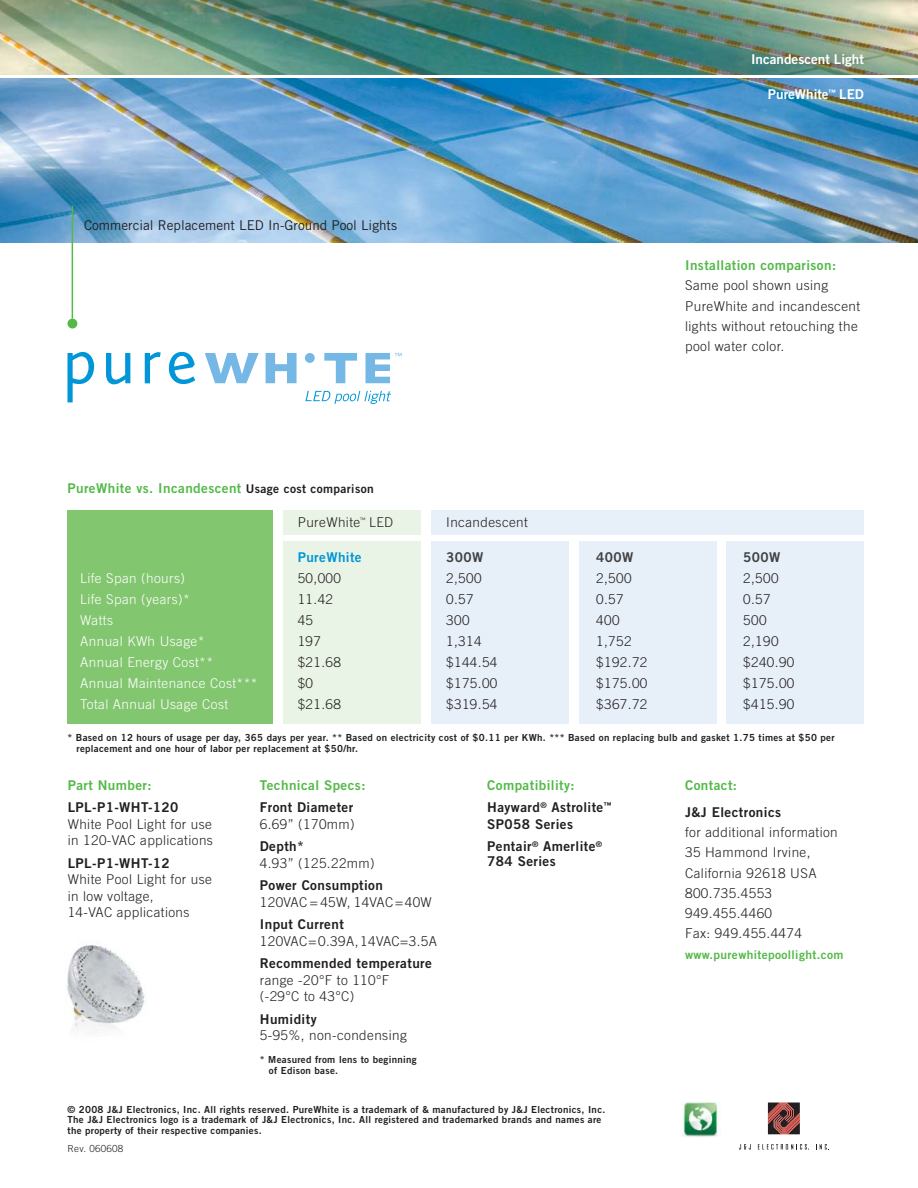
<style>
.page{position:relative;width:918px;height:1188px;background:#fff}
.page>*{position:absolute;margin:0;border:0;box-sizing:border-box;transform-origin:0 0}
.t1{font:300 13.5px/20.2px "Trade Gothic";letter-spacing:.03em;color:#231f20}
.t2{font:13.5px/22.5px "Trade Gothic Bold Two";letter-spacing:.03em;color:#231f20}
.t3{font:300 13.5px "Trade Gothic";letter-spacing:.03em;color:#fff}
.t4{font:13.5px "Trade Gothic Bold Two";letter-spacing:.03em;color:#54b948}
.t5{font:13.5px "Trade Gothic";color:#231f20}
.t6{font:13.5px "Trade Gothic Bold Two";color:#fff}
.t7{font:13.5px "Trade Gothic Bold Two";letter-spacing:.03em;color:#404040}
.t8{font:13.5px "Trade Gothic Bold Two";letter-spacing:.03em;color:#0096d7}
.t9{font:12px "Trade Gothic Bold Two";letter-spacing:.03em;color:#54b948}
.t10{font:9.75px/10.9px "Trade Gothic Bold Two";letter-spacing:.03em;color:#231f20}
.t11{font:300 9.75px "Trade Gothic";letter-spacing:.03em;color:#231f20}
.s1{font-size:12px;color:#231f20}
.s2{color:#54b948}
</style>
<div class="page">
<img style="left:67px;top:945px;width:78px;height:85px">
<img style="left:0;top:79px;width:918px;height:164px">
<img style="left:0;top:0;width:918px;height:75px">
<div style="left:284px;top:541px;width:137px;height:182px;background:#eaf4e6"></div>
<div style="left:431px;top:541px;width:138px;height:182px;background:#e7eff9"></div>
<div style="left:579px;top:541px;width:137px;height:182px;background:#e7eff9"></div>
<div style="left:726px;top:541px;width:138px;height:182px;background:#e7eff9"></div>
<div style="left:284px;top:510px;width:137px;height:24px;background:#eaf4e6"></div>
<div style="left:68px;top:510px;width:205px;height:213px;background:#83c670"></div>
<div style="left:431px;top:510px;width:433px;height:24px;background:#e7eff9"></div>
<hr style="left:72px;top:206px;width:1px;height:113px;background:#54b948">
<div style="left:68px;top:319px;width:9px;height:10px;background:#54b948;border-radius:50%"></div>
<svg style="left:305px;top:391px;width:86px;height:13px"></svg>
<svg style="left:68px;top:352px;width:26px;height:50px"></svg>
<svg style="left:106px;top:353px;width:24px;height:31px"></svg>
<svg style="left:145px;top:352px;width:16px;height:31px"></svg>
<svg style="left:169px;top:352px;width:26px;height:32px"></svg>
<svg style="left:205px;top:353px;width:54px;height:30px"></svg>
<svg style="left:266px;top:353px;width:31px;height:30px"></svg>
<svg style="left:324px;top:353px;width:33px;height:30px"></svg>
<div style="left:305px;top:353px;width:10px;height:10px;background:#75b7e5;border-radius:50%"></div>
<svg style="left:366px;top:353px;width:36px;height:30px"></svg>
<svg style="left:739px;top:1144px;width:12px;height:5px"></svg>
<svg style="left:758px;top:1144px;width:51px;height:6px"></svg>
<svg style="left:816px;top:1144px;width:13px;height:6px"></svg>
<svg style="left:768px;top:1103px;width:32px;height:31px"></svg>
<img style="left:682px;top:1102px;width:39px;height:35px">
<p class="t5" style="left:84px;top:220px;width:315px">Commercial Replacement LED In-Ground Pool Lights</p>
<p class="t4" style="left:67px;top:483px;width:308px">PureWhite vs. Incandescent <span class="s1">Usage cost comparison</span></p>
<p class="t6" style="left:751px;top:54px;width:114px">Incandescent Light</p>
<p class="t6" style="left:768px;top:90px;width:98px">PureWhite<sup>™</sup> LED</p>
<p class="t4" style="left:685px;top:260px;width:153px">Installation comparison:</p>
<p class="t1" style="left:685px;top:277px;width:177px">Same pool shown using<br>PureWhite and incandescent lights without retouching the pool water color.</p>
<p class="t1" style="left:298px;top:514px;width:97px">PureWhite<sup>™</sup> LED</p>
<p class="t1" style="left:446px;top:514px;width:83px">Incandescent</p>
<p class="t8" style="left:298px;top:552px;width:65px">PureWhite</p>
<p class="t7" style="left:446px;top:552px;width:39px">300W</p>
<p class="t7" style="left:596px;top:552px;width:39px">400W</p>
<p class="t7" style="left:743px;top:552px;width:39px">500W</p>
<p class="t3" style="left:80px;top:573px;width:106px">Life Span (hours)</p>
<p class="t1" style="left:298px;top:570px;width:45px">50,000</p>
<p class="t1" style="left:446px;top:570px;width:37px">2,500</p>
<p class="t1" style="left:596px;top:570px;width:37px">2,500</p>
<p class="t1" style="left:743px;top:570px;width:37px">2,500</p>
<p class="t3" style="left:80px;top:594px;width:111px">Life Span (years)*</p>
<p class="t1" style="left:298px;top:591px;width:37px">11.42</p>
<p class="t1" style="left:446px;top:591px;width:29px">0.57</p>
<p class="t1" style="left:596px;top:591px;width:29px">0.57</p>
<p class="t1" style="left:743px;top:591px;width:29px">0.57</p>
<p class="t3" style="left:80px;top:615px;width:34px">Watts</p>
<p class="t1" style="left:298px;top:612px;width:17px">45</p>
<p class="t1" style="left:446px;top:612px;width:25px">300</p>
<p class="t1" style="left:596px;top:612px;width:25px">400</p>
<p class="t1" style="left:743px;top:612px;width:25px">500</p>
<p class="t3" style="left:80px;top:636px;width:126px">Annual KWh Usage*</p>
<p class="t1" style="left:298px;top:633px;width:25px">197</p>
<p class="t1" style="left:446px;top:633px;width:37px">1,314</p>
<p class="t1" style="left:596px;top:633px;width:37px">1,752</p>
<p class="t1" style="left:743px;top:633px;width:37px">2,190</p>
<p class="t3" style="left:80px;top:657px;width:134px">Annual Energy Cost**</p>
<p class="t1" style="left:298px;top:654px;width:45px">$21.68</p>
<p class="t1" style="left:446px;top:654px;width:53px">$144.54</p>
<p class="t1" style="left:596px;top:654px;width:53px">$192.72</p>
<p class="t1" style="left:743px;top:654px;width:53px">$240.90</p>
<p class="t3" style="left:80px;top:678px;width:179px">Annual Maintenance Cost***</p>
<p class="t1" style="left:298px;top:675px;width:17px">$0</p>
<p class="t1" style="left:446px;top:675px;width:53px">$175.00</p>
<p class="t1" style="left:596px;top:675px;width:53px">$175.00</p>
<p class="t1" style="left:743px;top:675px;width:53px">$175.00</p>
<p class="t3" style="left:80px;top:699px;width:149px">Total Annual Usage Cost</p>
<p class="t1" style="left:298px;top:696px;width:45px">$21.68</p>
<p class="t1" style="left:446px;top:696px;width:53px">$319.54</p>
<p class="t1" style="left:596px;top:696px;width:53px">$367.72</p>
<p class="t1" style="left:743px;top:696px;width:53px">$415.90</p>
<p class="t10" style="left:77px;top:734px;width:760px;text-indent:-9px">* Based on 12 hours of usage per day, 365 days per year. ** Based on electricity cost of $0.11 per KWh. *** Based on replacing bulb and gasket 1.75 times at $50 per replacement and one hour of labor per replacement at $50/hr.</p>
<p class="t4" style="left:68px;top:780px;width:85px">Part Number:</p>
<p class="t2" style="left:68px;top:798px;width:112px">LPL-P1-WHT-120</p>
<p class="t1" style="left:68px;top:818px;width:147px;line-height:16.5px">White Pool Light for use in 120-VAC applications</p>
<p class="t2" style="left:68px;top:853px;width:104px">LPL-P1-WHT-12</p>
<p class="t1" style="left:68px;top:873px;width:146px;line-height:16.5px">White Pool Light for use in low voltage,<br>14-VAC applications</p>
<p class="t4" style="left:260px;top:780px;width:107px">Technical Specs:</p>
<p class="t2" style="left:260px;top:798px;width:95px">Front Diameter</p>
<p class="t1" style="left:260px;top:816px;width:96px">6.69” (170mm)</p>
<p class="t2" style="left:260px;top:837px;width:46px">Depth*</p>
<p class="t1" style="left:260px;top:855px;width:116px">4.93” (125.22mm)</p>
<p class="t2" style="left:260px;top:876px;width:125px">Power Consumption</p>
<p class="t1" style="left:260px;top:894px;width:173px">120VAC = 45W, 14VAC=40W</p>
<p class="t2" style="left:260px;top:915px;width:85px">Input Current</p>
<p class="t1" style="left:260px;top:933px;width:179px">120VAC=0.39A,14VAC=3.5A</p>
<p class="t2" style="left:260px;top:954px;width:174px">Recommended temperature</p>
<p class="t1" style="left:260px;top:974px;width:131px;line-height:16.5px">range -20°F to 110°F (-29°C to 43°C)</p>
<p class="t2" style="left:260px;top:1009px;width:58px">Humidity</p>
<p class="t1" style="left:260px;top:1027px;width:148px">5-95%, non-condensing</p>
<p class="t10" style="left:269px;top:1055px;width:149px;text-indent:-9px">* Measured from lens to beginning of Edison base.</p>
<p class="t2" style="left:487px;top:775px;width:126px"><span class="s2">Compatibility:<br></span>Hayward<sup>®</sup> Astrolite<sup>™</sup></p>
<p class="t2" style="left:487px;top:814px;width:116px">SP058 Series<br>Pentair<sup>®</sup> Amerlite<sup>®</sup></p>
<p class="t2" style="left:487px;top:852px;width:70px">784 Series</p>
<p class="t10" style="left:68px;top:1105px;width:540px">© 2008 J&amp;J Electronics, Inc. All rights reserved. PureWhite is a trademark of &amp; manufactured by J&amp;J Electronics, Inc.<br>The J&amp;J Electronics logo is a trademark of J&amp;J Electronics, Inc. All registered and trademarked brands and names are the property of their respective companies.</p>
<p class="t11" style="left:68px;top:1145px;width:57px">Rev. 060608</p>
<p class="t4" style="left:685px;top:780px;width:53px">Contact:</p>
<p class="t2" style="left:685px;top:802px;width:98px">J&amp;J Electronics</p>
<p class="t1" style="left:685px;top:824px;width:154px">for additional information<br>35 Hammond Irvine,<br>California 92618 USA<br>800.735.4553<br>949.455.4460<br>Fax: 949.455.4474</p>
<p class="t9" style="left:685px;top:951px;width:160px">www.purewhitepoollight.com</p>
</div>
